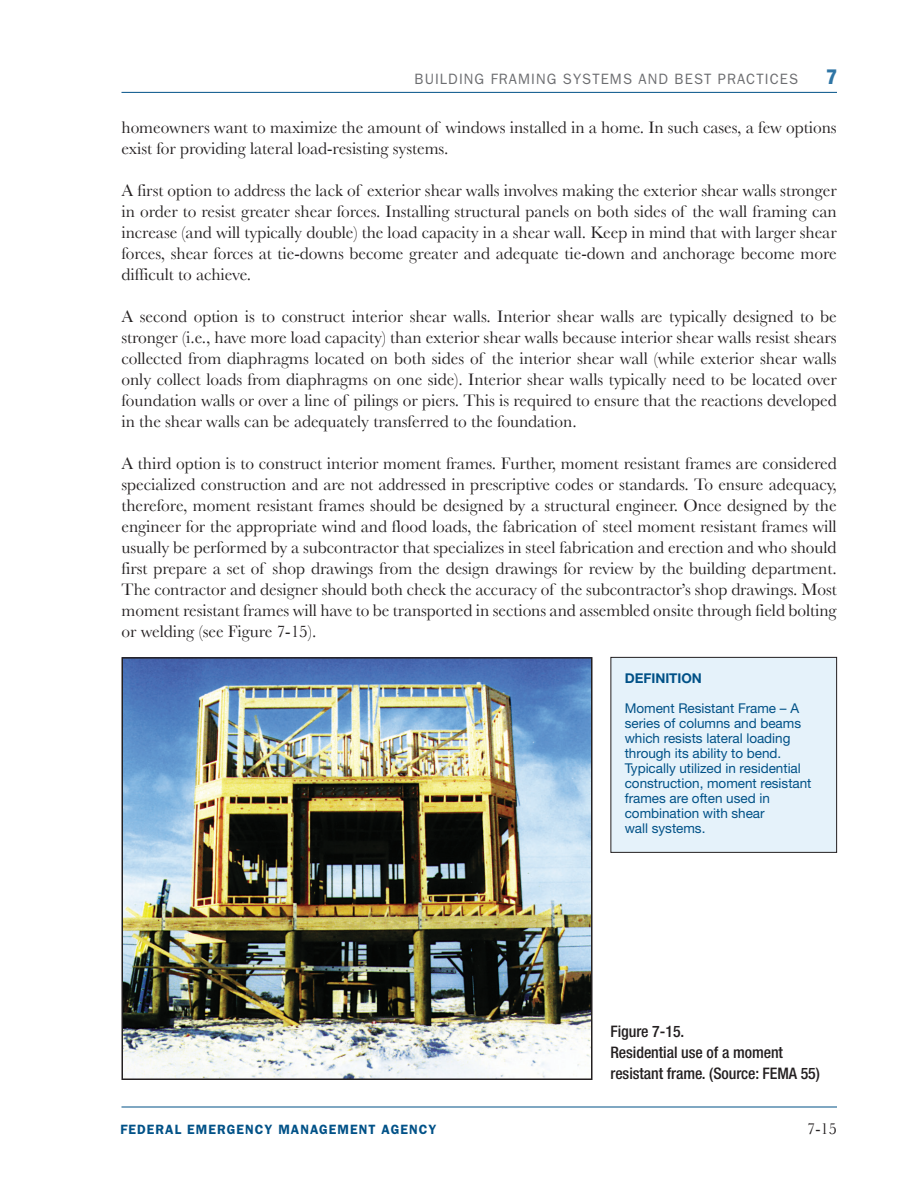
<style>
.page{position:relative;width:918px;height:1188px;background:#fff}
.page>*{position:absolute;margin:0;border:0;box-sizing:border-box;transform-origin:0 0}
.t1{font:800 condensed 21px "Helvetica Neue";color:#2f75a5}
.Main_body{font:17.4px/21px "Baskerville";letter-spacing:-.005em;color:#231f20;text-align:justify}
.t2{font:16.5px "Baskerville";color:#231f20}
.t3{font:500 condensed 15.9px/21px "Helvetica Neue";letter-spacing:-.005em;color:#231f20}
.t4{font:15px "ITC Franklin Gothic Std";letter-spacing:.075em;color:#6c6d70}
.Notes{font:13.5px/15px "Helvetica Neue";color:#005187}
.t5{font:600 13.5px "ITC Franklin Gothic Std";letter-spacing:.08em;color:#005187}
.Notes-2{font:700 13.5px "Helvetica Neue";color:#005187}
</style>
<div class="page">
<hr style="left:122px;top:1107px;width:715px;height:1px;background:#005187">
<hr style="left:122px;top:92px;width:715px;height:1px;background:#005187">
<img style="left:125px;top:660px;width:464px;height:417px">
<div style="left:122px;top:657px;width:470px;height:423px;border:2px solid #231f20"></div>
<div style="left:611px;top:657px;width:226px;height:195px;background:#e5f2fa"></div>
<div style="left:610px;top:657px;width:227px;height:196px;border:1px solid #231f20"></div>
<p class="t4" style="left:415px;top:71px;width:385px">BUILDING FRAMING SYSTEMS AND BEST PRACTICES</p>
<p class="t1" style="left:826px;top:64px;width:12px">7</p>
<p class="Main_body" style="left:122px;top:117px;width:717px">homeowners want to maximize the amount of windows installed in a home. In such cases, a few options exist for providing lateral load-resisting systems.</p>
<p class="Main_body" style="left:122px;top:180px;width:717px">A first option to address the lack of exterior shear walls involves making the exterior shear walls stronger in order to resist greater shear forces. Installing structural panels on both sides of the wall framing can increase (and will typically double) the load capacity in a shear wall. Keep in mind that with larger shear forces, shear forces at tie-downs become greater and adequate tie-down and anchorage become more difficult to achieve.</p>
<p class="Main_body" style="left:122px;top:306px;width:717px">A second option is to construct interior shear walls. Interior shear walls are typically designed to be stronger (i.e., have more load capacity) than exterior shear walls because interior shear walls resist shears collected from diaphragms located on both sides of the interior shear wall (while exterior shear walls only collect loads from diaphragms on one side). Interior shear walls typically need to be located over foundation walls or over a line of pilings or piers. This is required to ensure that the reactions developed in the shear walls can be adequately transferred to the foundation.</p>
<p class="Main_body" style="left:122px;top:453px;width:717px">A third option is to construct interior moment frames. Further, moment resistant frames are considered specialized construction and are not addressed in prescriptive codes or standards. To ensure adequacy, therefore, moment resistant frames should be designed by a structural engineer. Once designed by the engineer for the appropriate wind and flood loads, the fabrication of steel moment resistant frames will usually be performed by a subcontractor that specializes in steel fabrication and erection and who should first prepare a set of shop drawings from the design drawings for review by the building department.<br>The contractor and designer should both check the accuracy of the subcontractor’s shop drawings. Most moment resistant frames will have to be transported in sections and assembled onsite through field bolting or welding (see Figure 7-15).</p>
<p class="Notes-2" style="left:625px;top:670px;width:79px">DEFINITION</p>
<p class="Notes" style="left:625px;top:701px;width:188px">Moment Resistant Frame – A series of columns and beams which resists lateral loading through its ability to bend.<br>Typically utilized in residential construction, moment resistant frames are often used in combination with shear<br>wall systems.</p>
<p class="t3" style="left:610px;top:1021px;width:75px">Figure 7-15.</p>
<p class="t3" style="left:610px;top:1042px;width:211px">Residential use of a moment resistant frame. (Source: FEMA 55)</p>
<p class="t5" style="left:120px;top:1121px;width:317px">FEDERAL EMERGENCY MANAGEMENT AGENCY</p>
<p class="t2" style="left:807px;top:1119px;width:31px">7-15</p>
</div>
